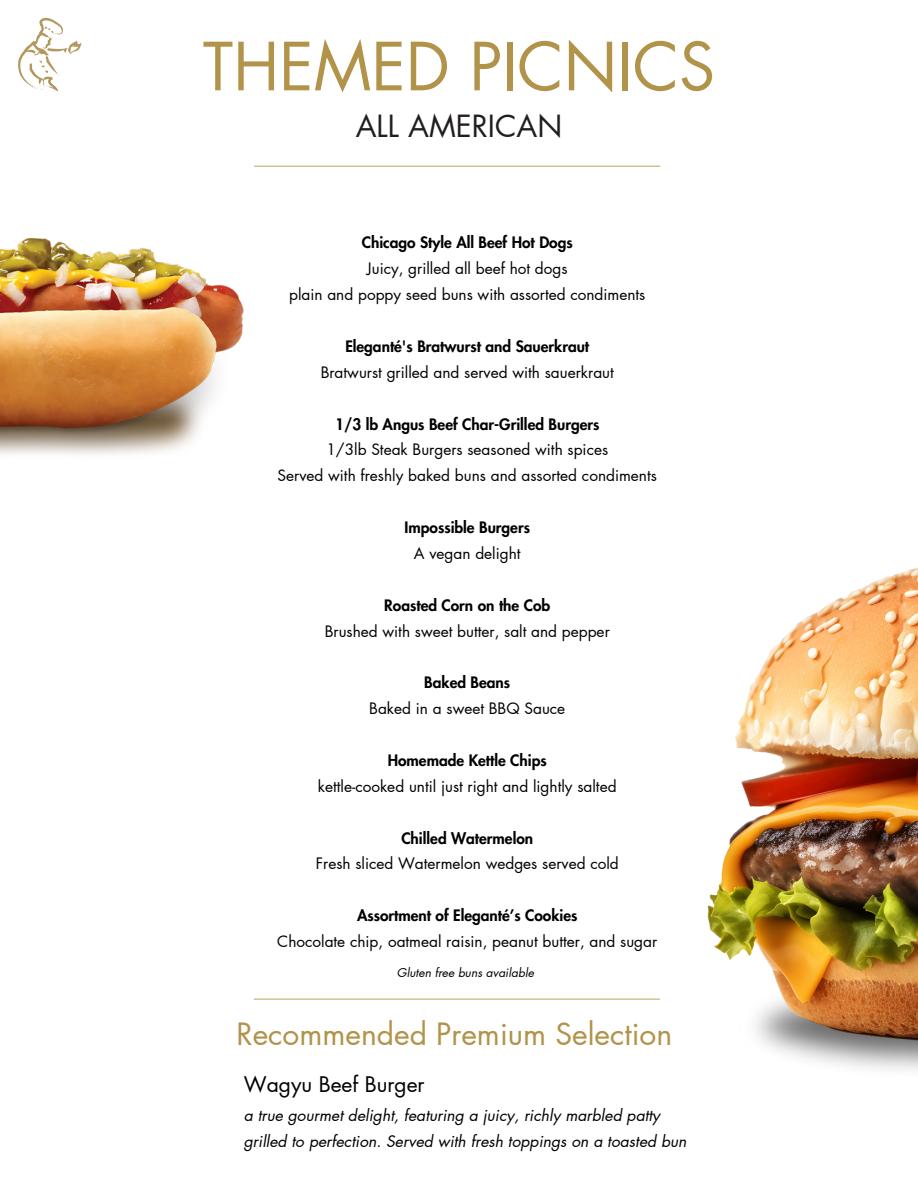
<style>
.page{position:relative;width:918px;height:1188px;background:#fff}
.page>*{position:absolute;margin:0;border:0;box-sizing:border-box;transform-origin:0 0}
.t1{font:64.5px "Futura LT Pro";color:#b19349}
.t2{font:30px "Futura LT Pro";color:#b19349}
.t3{font:29.85px "Futura LT Pro";color:#221e1f}
.t4{font:21px "Futura LT Pro";color:#000}
.t5{font:italic 15.75px/26px "Futura LT Pro";color:#000}
.t6{font:15.45px/25.8px "Futura LT Pro";color:#000;text-align:center}
.t7{font:800 15.45px/25.8px "Futura LT Pro";color:#000;text-align:center}
.t8{font:italic 12px "Futura LT Pro";color:#000}
.s1{font-weight:800}
.s2{font-weight:400}
</style>
<div class="page">
<hr style="left:254px;top:166px;width:406px;height:1px;background:#c4ad74">
<img style="left:18px;top:18px;width:63px;height:74px">
<hr style="left:254px;top:999px;width:406px;height:1px;background:#c4ad74">
<img style="left:707px;top:567px;width:211px;height:476px">
<img style="left:0;top:239px;width:243px;height:216px">
<p class="t1" style="left:203px;top:37px;width:514px">THEMED PICNICS</p>
<h1 class="t3" style="left:356px;top:113px;width:208px">ALL AMERICAN</h1>
<h2 class="t6" style="left:289px;top:230px;width:358px"><span class="s1">Chicago Style All Beef Hot Dogs<br></span>Juicy, grilled all beef hot dogs<br>plain and poppy seed buns with assorted condiments</h2>
<p class="t6" style="left:321px;top:334px;width:295px"><span class="s1">Eleganté's Bratwurst and Sauerkraut<br></span>Bratwurst grilled and served with sauerkraut</p>
<h4 class="t6" style="left:278px;top:412px;width:381px"><span class="s1">1/3 lb Angus Beef Char-Grilled Burgers<br></span>1/3lb Steak Burgers seasoned with spices<br>Served with freshly baked buns and assorted condiments</h4>
<h4 class="t7" style="left:405px;top:515px;width:127px">Impossible Burgers<br><span class="s2">A vegan delight</span></h4>
<h4 class="t6" style="left:325px;top:593px;width:287px"><span class="s1">Roasted Corn on the Cob<br></span>Brushed with sweet butter, salt and pepper</h4>
<h4 class="t6" style="left:369px;top:670px;width:197px"><span class="s1">Baked Beans<br></span>Baked in a sweet BBQ Sauce</h4>
<h4 class="t6" style="left:318px;top:748px;width:300px"><span class="s1">Homemade Kettle Chips<br></span>kettle-cooked until just right and lightly salted</h4>
<h4 class="t6" style="left:316px;top:826px;width:305px"><span class="s1">Chilled Watermelon<br></span>Fresh sliced Watermelon wedges served cold</h4>
<h4 class="t6" style="left:277px;top:903px;width:382px"><span class="s1">Assortment of Eleganté’s Cookies<br></span>Chocolate chip, oatmeal raisin, peanut butter, and sugar</h4>
<h4 class="t8" style="left:397px;top:967px;width:139px">Gluten free buns available</h4>
<h4 class="t2" style="left:236px;top:1020px;width:437px">Recommended Premium Selection</h4>
<h3 class="t4" style="left:244px;top:1075px;width:182px">Wagyu Beef Burger</h3>
<p class="t5" style="left:244px;top:1103px;width:444px">a true gourmet delight, featuring a juicy, richly marbled patty grilled to perfection. Served with fresh toppings on a toasted bun</p>
</div>
